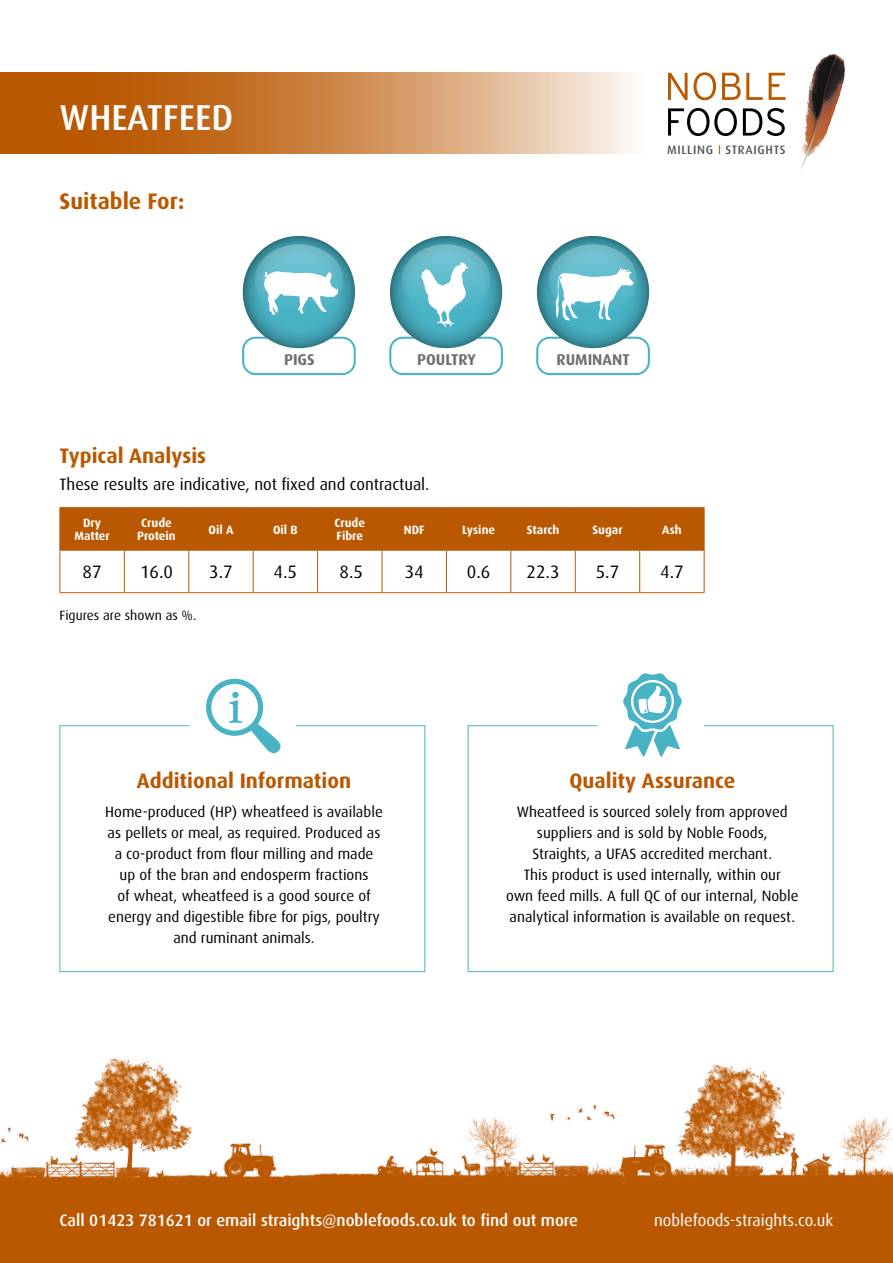
<style>
.page{position:relative;width:893px;height:1263px;background:#fff}
.page>*{position:absolute;margin:0;border:0;box-sizing:border-box;transform-origin:0 0}
.t1{font:500 36px "Dax";color:#fff}
.t2{font:700 22.5px "Dax";color:#ba5802}
.t3{font:700 21px "Dax";color:#ba5802}
.t4{font:18px "Dax";color:#000}
.t5{font:500 16.5px "Dax";color:#fff}
.t6{font:16.5px "Dax";color:#000}
.t7{font:16.5px "Dax";color:#fff}
.t8{font:700 15.6px "Dax";color:#706f6f}
.t9{font:15px/21px "Dax";color:#000;text-align:center}
.t10{font:13.5px "Dax";color:#000}
.t11{font:500 12.15px "Dax";letter-spacing:.055em;color:#575756}
.t12{font:700 12px/13.5px "Dax";color:#fff;text-align:center}
</style>
<div class="page">
<img style="left:0;top:1059px;width:893px;height:120px">
<div style="left:0;top:1179px;width:893px;height:84px;background:#ba5802"></div>
<svg style="left:668px;top:72px;width:48px;height:28px"></svg>
<svg style="left:722px;top:73px;width:41px;height:27px"></svg>
<svg style="left:769px;top:73px;width:17px;height:27px"></svg>
<svg style="left:678px;top:108px;width:59px;height:28px"></svg>
<svg style="left:743px;top:108px;width:42px;height:28px"></svg>
<img style="left:809px;top:54px;width:21px;height:36px">
<svg style="left:0;top:73px;width:678px;height:81px;background:#d2945d"></svg>
<div style="left:61px;top:508px;width:643px;height:42px;background:#ba5802"></div>
<hr style="left:60px;top:507px;width:64px;height:1px;background:#ba5802">
<hr style="left:60px;top:508px;width:1px;height:42px;background:#ba5802">
<hr style="left:124px;top:507px;width:65px;height:1px;background:#ba5802">
<hr style="left:124px;top:508px;width:1px;height:42px;background:#ba5802">
<hr style="left:189px;top:507px;width:64px;height:1px;background:#ba5802">
<hr style="left:188px;top:508px;width:1px;height:42px;background:#ba5802">
<hr style="left:253px;top:507px;width:65px;height:1px;background:#ba5802">
<hr style="left:253px;top:508px;width:1px;height:42px;background:#ba5802">
<hr style="left:318px;top:507px;width:64px;height:1px;background:#ba5802">
<hr style="left:317px;top:508px;width:1px;height:42px;background:#ba5802">
<hr style="left:382px;top:507px;width:64px;height:1px;background:#ba5802">
<hr style="left:382px;top:508px;width:1px;height:42px;background:#ba5802">
<hr style="left:446px;top:507px;width:65px;height:1px;background:#ba5802">
<hr style="left:446px;top:508px;width:1px;height:42px;background:#ba5802">
<hr style="left:511px;top:507px;width:64px;height:1px;background:#ba5802">
<hr style="left:510px;top:508px;width:1px;height:42px;background:#ba5802">
<hr style="left:575px;top:507px;width:65px;height:1px;background:#ba5802">
<hr style="left:575px;top:508px;width:1px;height:42px;background:#ba5802">
<hr style="left:640px;top:507px;width:64px;height:1px;background:#ba5802">
<hr style="left:639px;top:508px;width:1px;height:42px;background:#ba5802">
<hr style="left:704px;top:508px;width:1px;height:42px;background:#ba5802">
<hr style="left:60px;top:550px;width:64px;height:1px;background:#ba5802">
<hr style="left:60px;top:550px;width:1px;height:42px;background:#ba5802">
<hr style="left:124px;top:550px;width:65px;height:1px;background:#ba5802">
<hr style="left:124px;top:550px;width:1px;height:42px;background:#ba5802">
<hr style="left:189px;top:550px;width:64px;height:1px;background:#ba5802">
<hr style="left:188px;top:550px;width:1px;height:42px;background:#ba5802">
<hr style="left:253px;top:550px;width:65px;height:1px;background:#ba5802">
<hr style="left:253px;top:550px;width:1px;height:42px;background:#ba5802">
<hr style="left:318px;top:550px;width:64px;height:1px;background:#ba5802">
<hr style="left:317px;top:550px;width:1px;height:42px;background:#ba5802">
<hr style="left:382px;top:550px;width:64px;height:1px;background:#ba5802">
<hr style="left:382px;top:550px;width:1px;height:42px;background:#ba5802">
<hr style="left:446px;top:550px;width:65px;height:1px;background:#ba5802">
<hr style="left:446px;top:550px;width:1px;height:42px;background:#ba5802">
<hr style="left:511px;top:550px;width:64px;height:1px;background:#ba5802">
<hr style="left:510px;top:550px;width:1px;height:42px;background:#ba5802">
<hr style="left:575px;top:550px;width:65px;height:1px;background:#ba5802">
<hr style="left:575px;top:550px;width:1px;height:42px;background:#ba5802">
<hr style="left:640px;top:550px;width:64px;height:1px;background:#ba5802">
<hr style="left:639px;top:550px;width:1px;height:42px;background:#ba5802">
<hr style="left:704px;top:550px;width:1px;height:42px;background:#ba5802">
<hr style="left:60px;top:592px;width:64px;height:1px;background:#ba5802">
<hr style="left:124px;top:592px;width:65px;height:1px;background:#ba5802">
<hr style="left:189px;top:592px;width:64px;height:1px;background:#ba5802">
<hr style="left:253px;top:592px;width:65px;height:1px;background:#ba5802">
<hr style="left:318px;top:592px;width:64px;height:1px;background:#ba5802">
<hr style="left:382px;top:592px;width:64px;height:1px;background:#ba5802">
<hr style="left:446px;top:592px;width:65px;height:1px;background:#ba5802">
<hr style="left:511px;top:592px;width:64px;height:1px;background:#ba5802">
<hr style="left:575px;top:592px;width:65px;height:1px;background:#ba5802">
<hr style="left:640px;top:592px;width:64px;height:1px;background:#ba5802">
<div style="left:60px;top:725px;width:365px;height:247px;border:1px solid #49b3c6"></div>
<div style="left:189px;top:714px;width:107px;height:27px;background:#fff"></div>
<svg style="left:206px;top:679px;width:75px;height:75px"></svg>
<div style="left:468px;top:725px;width:365px;height:247px;border:1px solid #49b3c6"></div>
<div style="left:597px;top:714px;width:107px;height:27px;background:#fff"></div>
<svg style="left:623px;top:673px;width:59px;height:84px"></svg>
<div style="left:242px;top:337px;width:114px;height:38px;border:2px solid #49b3c6;border-radius:12px"></div>
<svg style="left:243px;top:236px;width:112px;height:112px;background:#3d97a7"></svg>
<svg style="left:255px;top:244px;width:88px;height:71px"></svg>
<div style="left:389px;top:337px;width:114px;height:38px;border:2px solid #49b3c6;border-radius:12px"></div>
<svg style="left:390px;top:236px;width:112px;height:112px;background:#3a8f9e"></svg>
<svg style="left:402px;top:244px;width:88px;height:84px"></svg>
<div style="left:536px;top:337px;width:114px;height:38px;border:2px solid #49b3c6;border-radius:12px"></div>
<svg style="left:537px;top:236px;width:112px;height:112px;background:#3c94a3"></svg>
<svg style="left:549px;top:244px;width:88px;height:76px"></svg>
<h1 class="t1" style="left:60px;top:97px;width:175px">WHEATFEED</h1>
<h2 class="t2" style="left:60px;top:188px;width:126px">Suitable For:</h2>
<p class="t11" style="left:667px;top:143px;width:120px">MILLING STRAIGHTS</p>
<p class="t8" style="left:284px;top:351px;width:32px">PIGS</p>
<p class="t8" style="left:417px;top:351px;width:60px">POULTRY</p>
<p class="t8" style="left:556px;top:351px;width:75px">RUMINANT</p>
<h3 class="t3" style="left:60px;top:443px;width:148px">Typical Analysis</h3>
<p class="t6" style="left:60px;top:475px;width:371px">These results are indicative, not fixed and contractual.</p>
<p class="t12" style="left:74px;top:516px;width:37px">Dry<br>Matter</p>
<p class="t12" style="left:137px;top:516px;width:40px">Crude<br>Protein</p>
<p class="t12" style="left:209px;top:523px;width:26px">Oil A</p>
<p class="t12" style="left:273px;top:523px;width:26px">Oil B</p>
<p class="t12" style="left:335px;top:516px;width:32px;text-align:left">Crude<br>Fibre</p>
<p class="t12" style="left:404px;top:523px;width:22px">NDF</p>
<p class="t12" style="left:462px;top:523px;width:35px">Lysine</p>
<p class="t12" style="left:527px;top:523px;width:34px">Starch</p>
<p class="t12" style="left:592px;top:523px;width:32px">Sugar</p>
<p class="t12" style="left:662px;top:523px;width:21px">Ash</p>
<p class="t4" style="left:83px;top:562px;width:21px">87</p>
<p class="t4" style="left:140px;top:562px;width:35px">16.0</p>
<p class="t4" style="left:209px;top:562px;width:25px">3.7</p>
<p class="t4" style="left:274px;top:562px;width:25px">4.5</p>
<p class="t4" style="left:340px;top:562px;width:25px">8.5</p>
<p class="t4" style="left:405px;top:562px;width:21px">34</p>
<p class="t4" style="left:467px;top:562px;width:25px">0.6</p>
<p class="t4" style="left:527px;top:562px;width:35px">22.3</p>
<p class="t4" style="left:596px;top:562px;width:25px">5.7</p>
<p class="t4" style="left:660px;top:562px;width:25px">4.7</p>
<p class="t10" style="left:60px;top:607px;width:138px">Figures are shown as %.</p>
<h3 class="t3" style="left:137px;top:769px;width:216px">Additional Information</h3>
<p class="t9" style="left:105px;top:802px;width:279px">Home-produced (HP) wheatfeed is available as pellets or meal, as required. Produced as a co-product from flour milling and made up of the bran and endosperm fractions<br>of wheat, wheatfeed is a good source of energy and digestible fibre for pigs, poultry and ruminant animals.</p>
<h3 class="t3" style="left:569px;top:769px;width:167px">Quality Assurance</h3>
<p class="t9" style="left:506px;top:802px;width:294px">Wheatfeed is sourced solely from approved suppliers and is sold by Noble Foods,<br>Straights, a UFAS accredited merchant.<br>This product is used internally, within our<br>own feed mills. A full QC of our internal, Noble analytical information is available on request.</p>
<p class="t5" style="left:60px;top:1211px;width:520px">Call 01423 781621 or email straights@noblefoods.co.uk to find out more</p>
<p class="t7" style="left:654px;top:1211px;width:181px">noblefoods-straights.co.uk</p>
</div>
